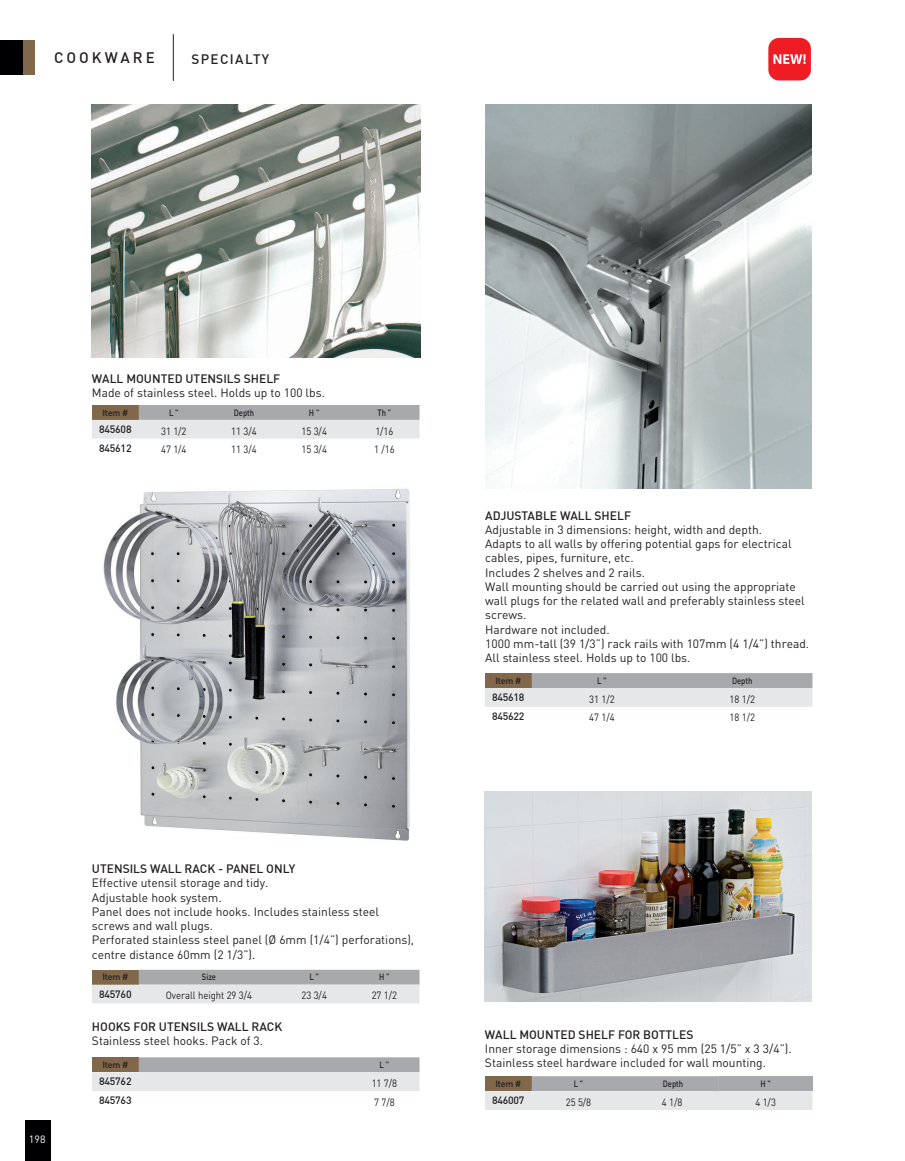
<style>
.page{position:relative;width:905px;height:1161px;background:#fff}
.page>*{position:absolute;margin:0;border:0;box-sizing:border-box;transform-origin:0 0}
.t1{font:500 15px "DIN";letter-spacing:.2em;color:#231f20}
.t2{font:500 13.5px "DIN";letter-spacing:.1em;color:#231f20}
.commentaire{font:12px/14.2px "DIN";color:#231f20}
.commentaire-2{font:500 12px "DIN";color:#231f20}
.titre{font:500 12px "DIN";color:#231f20}
.Dimensions{font:10.5px "DIN";color:#231f20;scale:.9 1}
.t3{font:500 10.5px "DIN";letter-spacing:-.02em;color:#231f20}
.t4{font:10.5px "DIN";color:#fff}
.Code_bandeau{font:500 9px "DIN";color:#231f20;scale:.85 1}
.Code_bandeau-2{font:500 9px "DIN";color:#231f20}
</style>
<div class="page">
<div style="left:23px;top:40px;width:12px;height:35px;background:#81684b"></div>
<div style="left:0;top:40px;width:23px;height:35px;background:#000002"></div>
<hr style="left:173px;top:34px;width:1px;height:47px;background:#231f20">
<div style="left:25px;top:1120px;width:25px;height:41px;background:#000002"></div>
<img style="left:92px;top:104px;width:328px;height:253px">
<img style="left:103px;top:488px;width:307px;height:353px">
<img style="left:485px;top:104px;width:327px;height:385px">
<img style="left:485px;top:792px;width:327px;height:210px">
<div style="left:768px;top:38px;width:42px;height:42px;background:#ee1d23;border-radius:11px"></div>
<svg style="left:773px;top:54px;width:32px;height:10px"></svg>
<svg style="left:92px;top:405px;width:327px;height:34px;background:#c8c8c8"></svg>
<svg style="left:485px;top:673px;width:327px;height:34px;background:#c8c7c8"></svg>
<svg style="left:92px;top:970px;width:327px;height:34px;background:#c9c8c9"></svg>
<svg style="left:485px;top:1076px;width:327px;height:34px;background:#c8c7c8"></svg>
<svg style="left:92px;top:1057px;width:327px;height:34px;background:#c8c8c9"></svg>
<p class="t1" style="left:54px;top:48px;width:102px">COOKWARE</p>
<p class="t2" style="left:191px;top:50px;width:79px">SPECIALTY</p>
<p class="titre" style="left:92px;top:371px;width:190px">WALL MOUNTED UTENSILS SHELF</p>
<p class="commentaire" style="left:92px;top:385px;width:234px">Made of stainless steel. Holds up to 100 lbs.</p>
<p class="Code_bandeau-2" style="left:102px;top:407px;width:27px">Item #</p>
<p class="Code_bandeau" style="left:169px;top:407px;width:13px">L "</p>
<p class="Code_bandeau" style="left:234px;top:407px;width:25px">Depth</p>
<p class="Code_bandeau" style="left:309px;top:407px;width:14px">H "</p>
<p class="Code_bandeau" style="left:377px;top:407px;width:18px">Th "</p>
<p class="t3" style="left:99px;top:423px;width:34px">845608</p>
<p class="Dimensions" style="left:161px;top:424px;width:30px">31 1/2</p>
<p class="Dimensions" style="left:231px;top:424px;width:30px">11 3/4</p>
<p class="Dimensions" style="left:301px;top:424px;width:30px">15 3/4</p>
<p class="Dimensions" style="left:375px;top:424px;width:22px">1/16</p>
<p class="t3" style="left:99px;top:441px;width:34px">845612</p>
<p class="Dimensions" style="left:161px;top:443px;width:30px">47 1/4</p>
<p class="Dimensions" style="left:231px;top:443px;width:30px">11 3/4</p>
<p class="Dimensions" style="left:301px;top:443px;width:30px">15 3/4</p>
<p class="Dimensions" style="left:374px;top:443px;width:24px">1 /16</p>
<p class="t4" style="left:29px;top:1133px;width:18px">198</p>
<p class="commentaire-2" style="left:92px;top:861px;width:205px">UTENSILS WALL RACK - PANEL ONLY</p>
<p class="commentaire" style="left:92px;top:876px;width:178px">Effective utensil storage and tidy.</p>
<p class="commentaire" style="left:92px;top:890px;width:131px">Adjustable hook system.</p>
<p class="commentaire" style="left:92px;top:904px;width:288px">Panel does not include hooks. Includes stainless steel screws and wall plugs.</p>
<p class="commentaire" style="left:92px;top:933px;width:324px">Perforated stainless steel panel (Ø 6mm (1/4”) perforations), centre distance 60mm (2 1/3”).</p>
<p class="Code_bandeau-2" style="left:102px;top:971px;width:27px">Item #</p>
<p class="Code_bandeau" style="left:202px;top:971px;width:18px">Size</p>
<p class="Code_bandeau" style="left:309px;top:971px;width:13px">L "</p>
<p class="Code_bandeau" style="left:379px;top:971px;width:14px">H "</p>
<p class="t3" style="left:99px;top:987px;width:34px">845760</p>
<p class="Dimensions" style="left:166px;top:989px;width:97px">Overall height 29 3/4</p>
<p class="Dimensions" style="left:301px;top:989px;width:30px">23 3/4</p>
<p class="Dimensions" style="left:371px;top:989px;width:30px">27 1/2</p>
<p class="commentaire-2" style="left:92px;top:1019px;width:192px">HOOKS FOR UTENSILS WALL RACK</p>
<p class="commentaire" style="left:92px;top:1034px;width:173px">Stainless steel hooks. Pack of 3.</p>
<p class="Code_bandeau-2" style="left:102px;top:1059px;width:27px">Item #</p>
<p class="Code_bandeau" style="left:379px;top:1059px;width:13px">L "</p>
<p class="t3" style="left:99px;top:1075px;width:34px">845762</p>
<p class="Dimensions" style="left:371px;top:1077px;width:30px">11 7/8</p>
<p class="t3" style="left:99px;top:1094px;width:34px">845763</p>
<p class="Dimensions" style="left:374px;top:1095px;width:24px">7 7/8</p>
<p class="commentaire-2" style="left:485px;top:508px;width:147px">ADJUSTABLE WALL SHELF</p>
<p class="commentaire" style="left:485px;top:522px;width:278px">Adjustable in 3 dimensions: height, width and depth.</p>
<p class="commentaire" style="left:485px;top:537px;width:308px">Adapts to all walls by offering potential gaps for electrical cables, pipes, furniture, etc.</p>
<p class="commentaire" style="left:485px;top:565px;width:161px">Includes 2 shelves and 2 rails.</p>
<p class="commentaire" style="left:485px;top:579px;width:321px">Wall mounting should be carried out using the appropriate wall plugs for the related wall and preferably stainless steel screws.</p>
<p class="commentaire" style="left:485px;top:622px;width:126px">Hardware not included.</p>
<p class="commentaire" style="left:485px;top:636px;width:325px">1000 mm-tall (39 1/3”) rack rails with 107mm (4 1/4”) thread.</p>
<p class="commentaire" style="left:485px;top:651px;width:207px">All stainless steel. Holds up to 100 lbs.</p>
<p class="Code_bandeau-2" style="left:495px;top:675px;width:27px">Item #</p>
<p class="Code_bandeau" style="left:597px;top:675px;width:13px">L "</p>
<p class="Code_bandeau" style="left:732px;top:675px;width:25px">Depth</p>
<p class="t3" style="left:492px;top:691px;width:34px">845618</p>
<p class="Dimensions" style="left:589px;top:692px;width:30px">31 1/2</p>
<p class="Dimensions" style="left:729px;top:692px;width:30px">18 1/2</p>
<p class="t3" style="left:492px;top:710px;width:34px">845622</p>
<p class="Dimensions" style="left:589px;top:711px;width:30px">47 1/4</p>
<p class="Dimensions" style="left:729px;top:711px;width:30px">18 1/2</p>
<p class="commentaire-2" style="left:485px;top:1027px;width:210px">WALL MOUNTED SHELF FOR BOTTLES</p>
<p class="commentaire" style="left:485px;top:1041px;width:308px">Inner storage dimensions : 640 x 95 mm (25 1/5” x 3 3/4”).</p>
<p class="commentaire" style="left:485px;top:1056px;width:282px">Stainless steel hardware included for wall mounting.</p>
<p class="Code_bandeau-2" style="left:495px;top:1078px;width:27px">Item #</p>
<p class="Code_bandeau" style="left:573px;top:1078px;width:13px">L "</p>
<p class="Code_bandeau" style="left:662px;top:1078px;width:25px">Depth</p>
<p class="Code_bandeau" style="left:760px;top:1078px;width:14px">H "</p>
<p class="t3" style="left:492px;top:1094px;width:34px">846007</p>
<p class="Dimensions" style="left:565px;top:1095px;width:30px">25 5/8</p>
<p class="Dimensions" style="left:661px;top:1095px;width:24px">4 1/8</p>
<p class="Dimensions" style="left:755px;top:1095px;width:24px">4 1/3</p>
</div>
